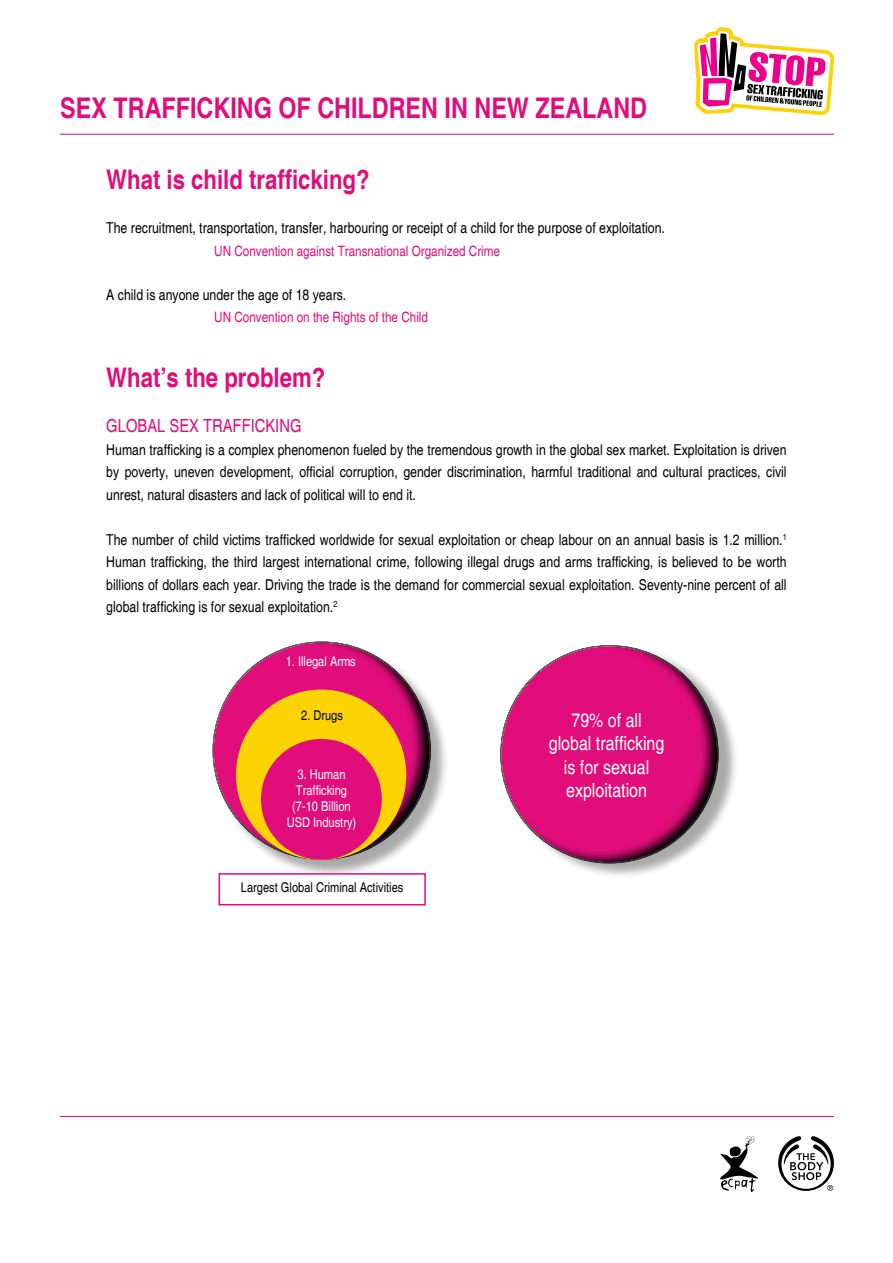
<style>
.page{position:relative;width:893px;height:1263px;background:#fff}
.page>*{position:absolute;margin:0;border:0;box-sizing:border-box;transform-origin:0 0}
.t1{font:700 condensed 28.5px "Helvetica";color:#e00d7b}
.t2{font:700 condensed 27px "Helvetica";color:#e00d7b}
.t3{font:condensed 19.5px/23.4px "Helvetica";color:#fff;text-align:center}
.t4{font:condensed 18px "Helvetica";color:#e00d7b}
.t5{font:condensed 15px/22.5px "Helvetica";color:#000;text-align:justify}
.t6{font:condensed 14.25px "Helvetica";color:#e00d7b}
.t7{font:condensed 13.5px/16.2px "Helvetica";color:#fff;text-align:center}
.t8{font:condensed 13.5px "Helvetica";color:#000}
</style>
<div class="page">
<svg style="left:778px;top:1136px;width:56px;height:55px"></svg>
<hr style="left:60px;top:1116px;width:774px;height:1px;background:#ec008c">
<hr style="left:60px;top:134px;width:774px;height:1px;background:#ec008c">
<svg style="left:694px;top:27px;width:141px;height:87px"></svg>
<svg style="left:719px;top:1136px;width:40px;height:56px"></svg>
<div style="left:215px;top:643px;width:241px;height:242px;background:#000;opacity:.34"></div>
<svg style="left:212px;top:641px;width:222px;height:220px"></svg>
<div style="left:236px;top:689px;width:170px;height:171px;background:#fed304;border-radius:50%"></div>
<div style="left:261px;top:739px;width:121px;height:121px;background:#e00d7b;border-radius:50%"></div>
<div style="left:219px;top:873px;width:207px;height:32px;background:#fff;border:2px solid #e00d7b"></div>
<div style="left:504px;top:644px;width:242px;height:242px;background:#000;opacity:.34"></div>
<svg style="left:500px;top:644px;width:220px;height:220px;fill:#e00d7b"></svg>
<h1 class="t1" style="left:60px;top:91px;width:588px">SEX TRAFFICKING OF CHILDREN IN NEW ZEALAND</h1>
<h2 class="t2" style="left:106px;top:163px;width:265px">What is child trafficking?</h2>
<p class="t5" style="left:106px;top:217px;width:560px">The recruitment, transportation, transfer, harbouring or receipt of a child for the purpose of exploitation.</p>
<p class="t6" style="left:214px;top:242px;width:287px">UN Convention against Transnational Organized Crime</p>
<p class="t5" style="left:106px;top:283px;width:242px">A child is anyone under the age of 18 years.</p>
<p class="t6" style="left:214px;top:309px;width:215px">UN Convention on the Rights of the Child</p>
<h2 class="t2" style="left:106px;top:361px;width:220px">What’s the problem?</h2>
<p class="t4" style="left:106px;top:415px;width:197px">GLOBAL SEX TRAFFICKING</p>
<p class="t5" style="left:106px;top:438px;width:682px">Human trafficking is a complex phenomenon fueled by the tremendous growth in the global sex market. Exploitation is driven by poverty, uneven development, official corruption, gender discrimination, harmful traditional and cultural practices, civil unrest, natural disasters and lack of political will to end it.</p>
<p class="t5" style="left:106px;top:528px;width:682px">The number of child victims trafficked worldwide for sexual exploitation or cheap labour on an annual basis is 1.2 million.<sup>1<br></sup>Human trafficking, the third largest international crime, following illegal drugs and arms trafficking, is believed to be worth billions of dollars each year. Driving the trade is the demand for commercial sexual exploitation. Seventy-nine percent of all global trafficking is for sexual exploitation.<sup>2</sup></p>
<p class="t7" style="left:286px;top:654px;width:72px">1. Illegal Arms</p>
<p class="t8" style="left:301px;top:707px;width:43px">2. Drugs</p>
<p class="t7" style="left:287px;top:766px;width:71px">3. Human<br>Trafficking (7-10 Billion<br>USD Industry)</p>
<p class="t8" style="left:241px;top:879px;width:164px">Largest Global Criminal Activities</p>
<h3 class="t3" style="left:549px;top:708px;width:117px">79% of all global trafficking is for sexual exploitation</h3>
</div>
